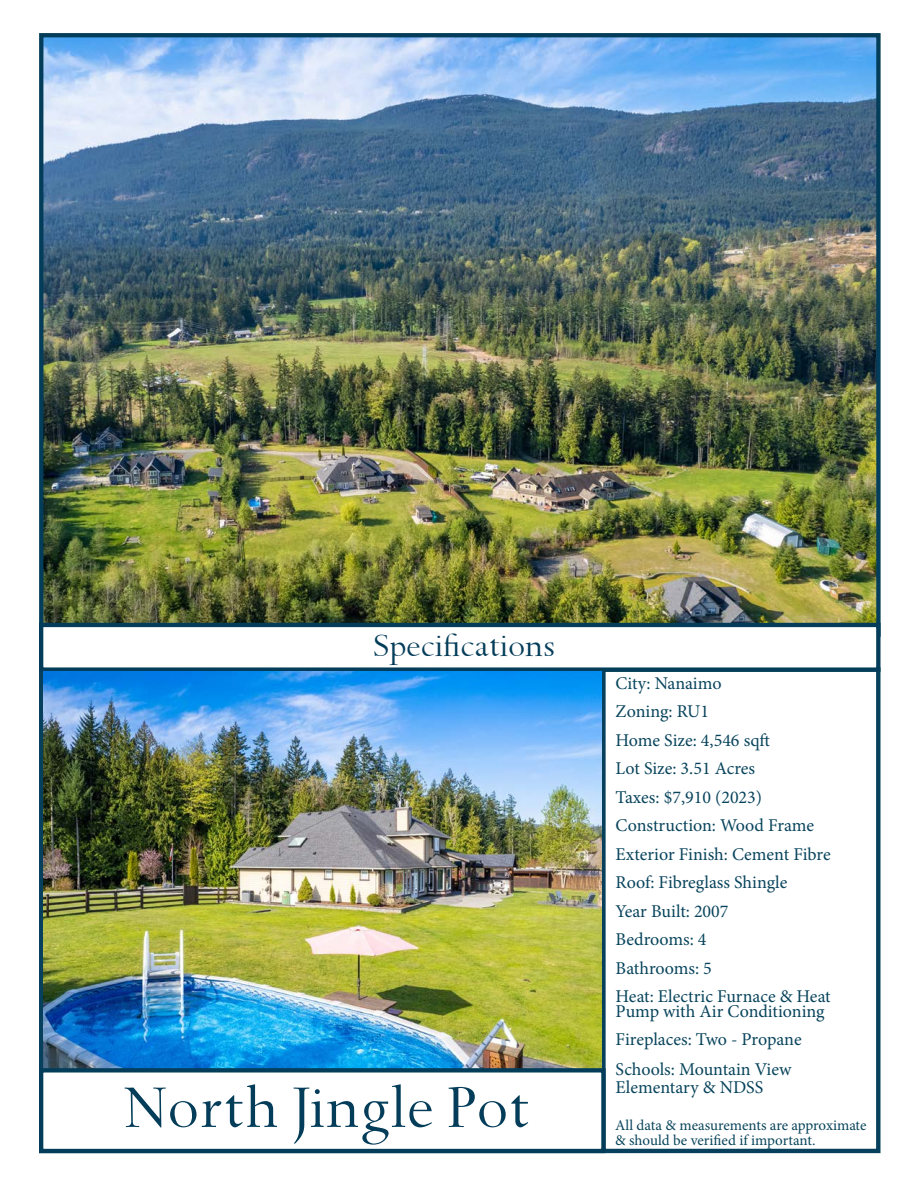
<style>
.page{position:relative;width:918px;height:1188px;background:#fff}
.page>*{position:absolute;margin:0;border:0;box-sizing:border-box;transform-origin:0 0}
.t1{font:67.05px "Spectrum";color:#043d59}
.t2{font:36px "Spectrum";color:#043d59}
.t3{font:18px/14.2px "Minion Pro";color:#08445c}
.t4{font:15px "Minion Pro";letter-spacing:-.005em;color:#09455b}
</style>
<div class="page">
<img style="left:44px;top:38px;width:832px;height:585px">
<div style="left:601px;top:667px;width:280px;height:486px;background:#fff;border:4px solid #07405c"></div>
<div style="left:39px;top:623px;width:842px;height:49px;background:#fff;border:4px solid #043d59"></div>
<img style="left:43px;top:672px;width:559px;height:396px">
<div style="left:39px;top:1068px;width:567px;height:85px;background:#fff;border:4px solid #043d59"></div>
<p class="t2" style="left:374px;top:623px;width:183px">Specifications</p>
<p class="t1" style="left:123px;top:1066px;width:408px">North Jingle Pot</p>
<p class="t3" style="left:616px;top:676px;width:107px">City: Nanaimo</p>
<p class="t3" style="left:616px;top:705px;width:95px">Zoning: RU1</p>
<p class="t3" style="left:616px;top:733px;width:156px">Home Size: 4,546 sqft</p>
<p class="t3" style="left:616px;top:762px;width:141px">Lot Size: 3.51 Acres</p>
<p class="t3" style="left:616px;top:790px;width:148px">Taxes: $7,910 (2023)</p>
<p class="t3" style="left:616px;top:819px;width:200px">Construction: Wood Frame</p>
<p class="t3" style="left:616px;top:847px;width:217px">Exterior Finish: Cement Fibre</p>
<p class="t3" style="left:616px;top:876px;width:173px">Roof: Fibreglass Shingle</p>
<p class="t3" style="left:616px;top:904px;width:114px">Year Built: 2007</p>
<p class="t3" style="left:616px;top:933px;width:92px">Bedrooms: 4</p>
<p class="t3" style="left:616px;top:961px;width:98px">Bathrooms: 5</p>
<p class="t3" style="left:616px;top:990px;width:217px">Heat: Electric Furnace &amp; Heat<br>Pump with Air Conditioning</p>
<p class="t3" style="left:616px;top:1032px;width:188px">Fireplaces: Two - Propane</p>
<p class="t3" style="left:616px;top:1062px;width:177px">Schools: Mountain View</p>
<p class="t3" style="left:616px;top:1080px;width:149px">Elementary &amp; NDSS</p>
<p class="t4" style="left:615px;top:1115px;width:253px">All data &amp; measurements are approximate</p>
<p class="t4" style="left:615px;top:1130px;width:202px">&amp; should be verified if important.</p>
</div>
